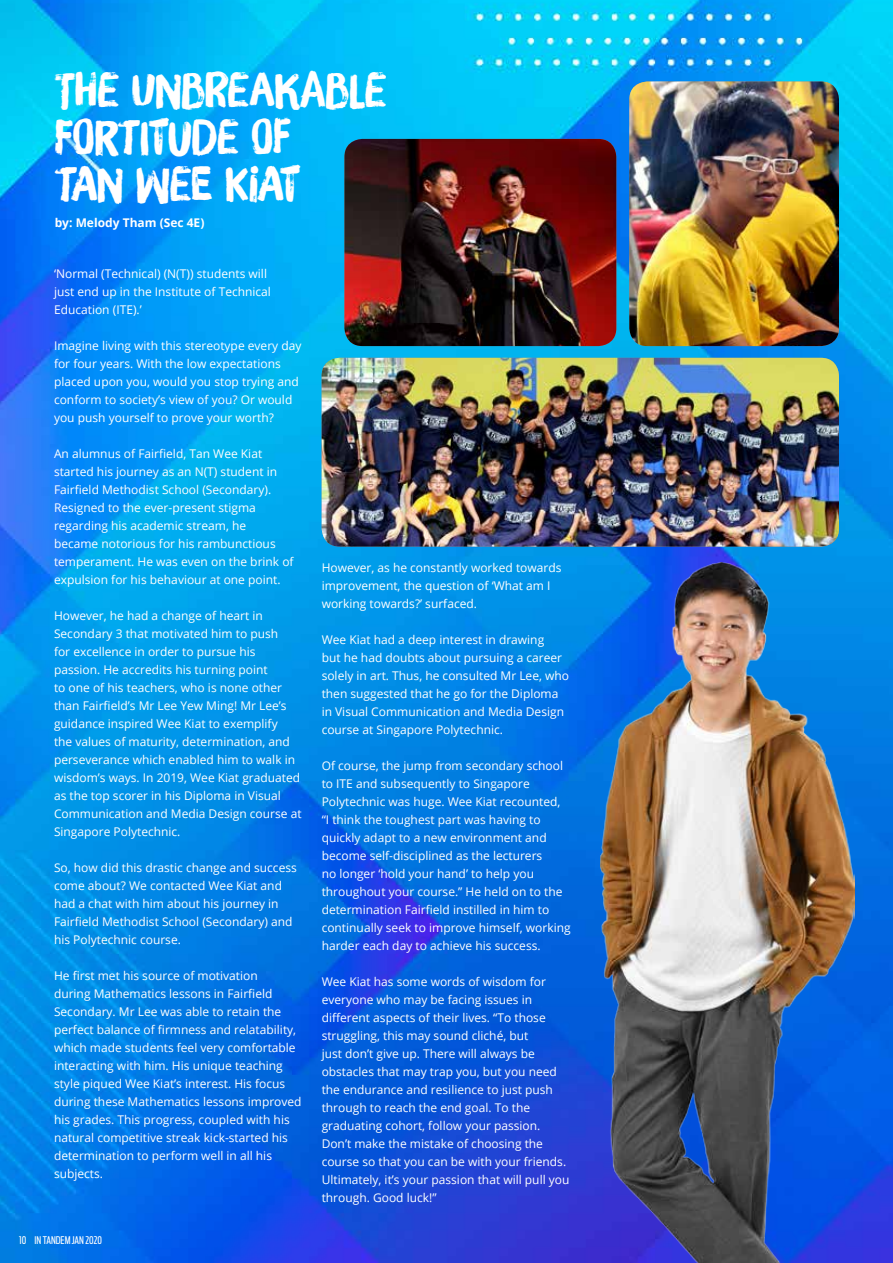
<style>
.page{position:relative;width:893px;height:1263px;background:#fff}
.page>*{position:absolute;margin:0;border:0;box-sizing:border-box;transform-origin:0 0}
.t1{font:46.8px/46.8px "Brush Up";color:#fff}
.t2{font:12px/18px "Open Sans";color:#fff}
.t3{font:700 12px "Open Sans";color:#fff}
.t4{font:10.5px "Antenna Extra Cond";color:#fff}
</style>
<div class="page">
<img style="left:0;top:0;width:893px;height:1263px">
<img style="left:601px;top:563px;width:253px;height:700px">
<img style="left:322px;top:358px;width:517px;height:188px">
<img style="left:629px;top:82px;width:210px;height:264px">
<img style="left:344px;top:139px;width:272px;height:207px">
<h1 class="t1" style="left:55px;top:67px;width:333px">THE UNBREAKABLE<br>FORTITUDE OF<br>TAN WEE KIAT</h1>
<p class="t3" style="left:55px;top:214px;width:151px">by: Melody Tham (Sec 4E)</p>
<p class="t2" style="left:54px;top:264px;width:218px">‘Normal (Technical) (N(T)) students will just end up in the Institute of Technical<br>Education (ITE).’</p>
<p class="t2" style="left:54px;top:336px;width:249px">Imagine living with this stereotype every day for four years. With the low expectations placed upon you, would you stop trying and conform to society’s view of you? Or would you push yourself to prove your worth?</p>
<p class="t2" style="left:54px;top:444px;width:241px">An alumnus of Fairfield, Tan Wee Kiat started his journey as an N(T) student in Fairfield Methodist School (Secondary).<br>Resigned to the ever-present stigma regarding his academic stream, he<br>became notorious for his rambunctious temperament. He was even on the brink of expulsion for his behaviour at one point.</p>
<p class="t2" style="left:54px;top:606px;width:249px">However, he had a change of heart in Secondary 3 that motivated him to push<br>for excellence in order to pursue his passion. He accredits his turning point<br>to one of his teachers, who is none other than Fairfield’s Mr Lee Yew Ming! Mr Lee’s guidance inspired Wee Kiat to exemplify<br>the values of maturity, determination, and perseverance which enabled him to walk in wisdom’s ways. In 2019, Wee Kiat graduated as the top scorer in his Diploma in Visual Communication and Media Design course at Singapore Polytechnic.</p>
<p class="t2" style="left:54px;top:858px;width:244px">So, how did this drastic change and success come about? We contacted Wee Kiat and had a chat with him about his journey in Fairfield Methodist School (Secondary) and his Polytechnic course.</p>
<p class="t2" style="left:54px;top:966px;width:249px">He first met his source of motivation<br>during Mathematics lessons in Fairfield Secondary. Mr Lee was able to retain the perfect balance of firmness and relatability, which made students feel very comfortable interacting with him. His unique teaching style piqued Wee Kiat’s interest. His focus during these Mathematics lessons improved his grades. This progress, coupled with his natural competitive streak kick-started his determination to perform well in all his subjects.</p>
<p class="t4" style="left:19px;top:1233px;width:84px">10 IN TANDEM JAN 2020</p>
<p class="t2" style="left:322px;top:558px;width:241px">However, as he constantly worked towards improvement, the question of ‘What am I working towards?’ surfaced.</p>
<p class="t2" style="left:322px;top:630px;width:249px">Wee Kiat had a deep interest in drawing<br>but he had doubts about pursuing a career solely in art. Thus, he consulted Mr Lee, who then suggested that he go for the Diploma in Visual Communication and Media Design course at Singapore Polytechnic.</p>
<p class="t2" style="left:322px;top:756px;width:250px">Of course, the jump from secondary school to ITE and subsequently to Singapore Polytechnic was huge. Wee Kiat recounted, “I think the toughest part was having to quickly adapt to a new environment and become self-disciplined as the lecturers<br>no longer ‘hold your hand’ to help you throughout your course.” He held on to the determination Fairfield instilled in him to continually seek to improve himself, working harder each day to achieve his success.</p>
<p class="t2" style="left:322px;top:972px;width:249px">Wee Kiat has some words of wisdom for everyone who may be facing issues in different aspects of their lives. “To those struggling, this may sound cliché, but<br>just don’t give up. There will always be obstacles that may trap you, but you need the endurance and resilience to just push through to reach the end goal. To the graduating cohort, follow your passion.<br>Don’t make the mistake of choosing the course so that you can be with your friends.<br>Ultimately, it’s your passion that will pull you through. Good luck!”</p>
</div>
